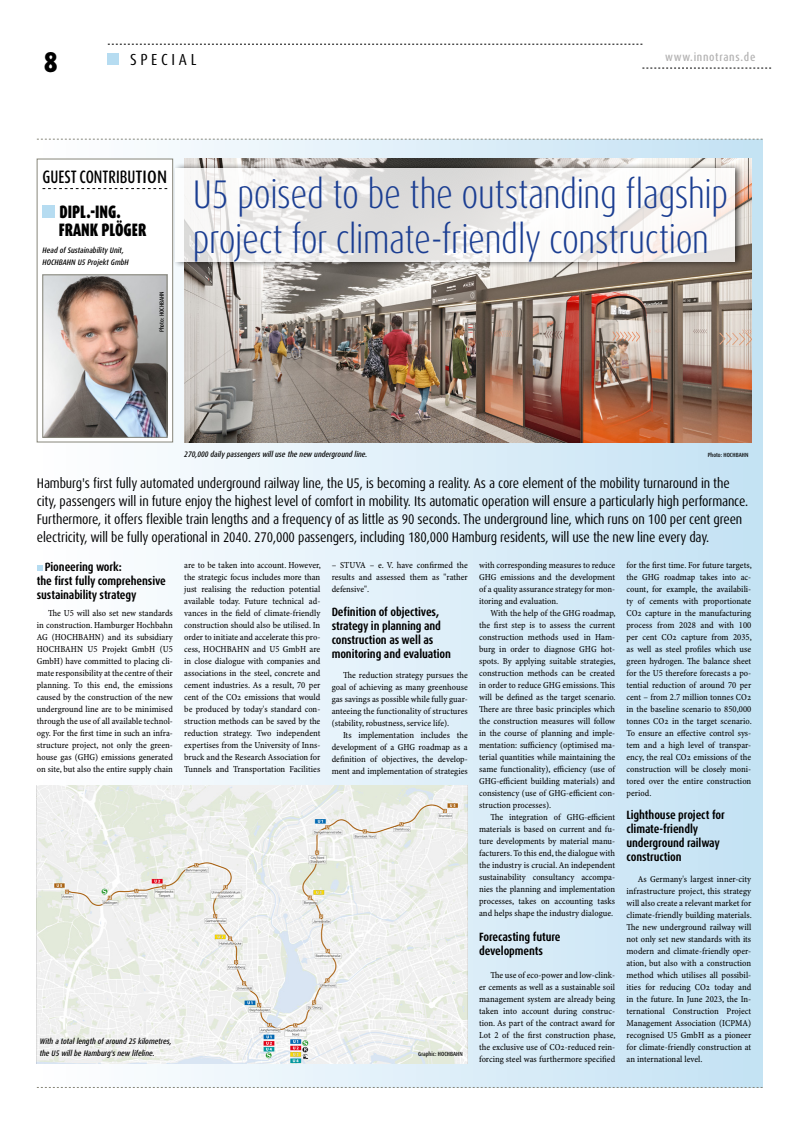
<style>
.page{position:relative;width:808px;height:1134px;background:#fff}
.page>*{position:absolute;margin:0;border:0;box-sizing:border-box;transform-origin:0 0}
.t1{font:300 condensed 40px/45px "Dax OT";letter-spacing:-.01em;color:#1b3e92;scale:.95 1}
.t2{font:900 condensed 28.7px "Dax OT";color:#000}
.t3{font:900 condensed 18px/17.7px "Dax OT";color:#000;scale:.85 1}
.t4{font:500 condensed 18px "Dax OT";color:#000;scale:.85 1}
.t5{font:condensed 16px "Dax OT";letter-spacing:.23em;color:#000}
.t6{font:condensed 14px/18px "Dax OT";letter-spacing:-.01em;color:#000}
.t7{font:700 condensed 12px/14px "Dax OT";letter-spacing:-.01em;color:#000}
.t8{font:500 condensed 11.6px "Dax OT";letter-spacing:.06em;color:#b3b2b2}
.t9{font:9.2px/12px "Minion Pro Cn Capt";color:#000;text-align:justify}
.t10{font:italic 500 condensed 8px/12px "Dax OT";color:#000}
.t11{font:500 condensed 6px "Dax OT";color:#000}
</style>
<div class="page">
<div style="left:108px;top:53px;width:11px;height:12px;background:#b6dcf1"></div>
<svg style="left:108px;top:44px;width:534px;height:1px"></svg>
<svg style="left:642px;top:68px;width:129px;height:1px"></svg>
<div style="left:37px;top:140px;width:726px;height:947px;background:linear-gradient(to right,#fefefe,#c4e1f3)"></div>
<svg style="left:37px;top:565px;width:6px;height:6px"></svg>
<svg style="left:37px;top:139px;width:726px;height:1px"></svg>
<svg style="left:37px;top:1087px;width:726px;height:1px"></svg>
<div style="left:37px;top:159px;width:136px;height:283px;background:#fff;border:1px solid #87867a"></div>
<img style="left:45px;top:277px;width:120px;height:159px">
<div style="left:43px;top:275px;width:124px;height:163px;border:1px solid #87867a"></div>
<svg style="left:43px;top:188px;width:124px;height:1px"></svg>
<div style="left:43px;top:206px;width:12px;height:12px;background:#b6dcf1"></div>
<img style="left:184px;top:159px;width:567px;height:283px">
<div style="left:172px;top:162px;width:572px;height:106px;background:#000;opacity:.75"></div>
<svg style="left:176px;top:168px;width:559px;height:94px"></svg>
<img style="left:37px;top:785px;width:431px;height:279px">
<h2 class="t2" style="left:44px;top:44px;width:16px">8</h2>
<p class="t8" style="left:665px;top:50px;width:92px">www.innotrans.de</p>
<h3 class="t5" style="left:130px;top:49px;width:68px">SPECIAL</h3>
<h3 class="t4" style="left:43px;top:165px;width:148px">GUEST CONTRIBUTION</h3>
<h3 class="t3" style="left:59px;top:203px;width:105px">DIPL.-ING.<br>FRANK PLÖGER</h3>
<p class="t10" style="left:43px;top:245px;width:88px">Head of Sustainability Unit,<br>HOCHBAHN U5 Projekt GmbH</p>
<p class="t11" style="left:158px;top:332px;width:42px;rotate:-90deg">Photo: HOCHBAHN</p>
<h1 class="t1" style="left:193px;top:172px;width:565px">U5 poised to be the outstanding flagship project for climate-friendly construction</h1>
<p class="t10" style="left:184px;top:448px;width:185px">270,000 daily passengers will use the new underground line.</p>
<p class="t11" style="left:708px;top:451px;width:42px">Photo: HOCHBAHN</p>
<p class="t6" style="left:37px;top:474px;width:713px">Hamburg's first fully automated underground railway line, the U5, is becoming a reality. As a core element of the mobility turnaround in the city, passengers will in future enjoy the highest level of comfort in mobility. Its automatic operation will ensure a particularly high performance.<br>Furthermore, it offers flexible train lengths and a frequency of as little as 90 seconds. The underground line, which runs on 100 per cent green electricity, will be fully operational in 2040. 270,000 passengers, including 180,000 Hamburg residents, will use the new line every day.</p>
<h3 class="t7" style="left:37px;top:560px;width:131px;text-indent:8px">Pioneering work:<br>the first fully comprehensive sustainability strategy</h3>
<p class="t9" style="left:37px;top:608px;width:138px;text-indent:11px">The U5 will also set new standards in construction. Hamburger Hochbahn AG (HOCHBAHN) and its subsidiary HOCHBAHN U5 Projekt GmbH (U5<br>GmbH) have committed to placing cli&shy;mate responsibility at the centre of their planning. To this end, the emissions caused by the construction of the new underground line are to be minimised through the use of all available technol&shy;ogy. For the first time in such an infra&shy;structure project, not only the green&shy;house gas (GHG) emissions generated on site, but also the entire supply chain</p>
<p class="t10" style="left:40px;top:1035px;width:133px">With a total length of around 25 kilometres, the U5 will be Hamburg's new lifeline.</p>
<p class="t9" style="left:184px;top:560px;width:138px">are to be taken into account. However, the strategic focus includes more than just realising the reduction potential available today. Future technical ad&shy;vances in the field of climate-friendly construction should also be utilised. In order to initiate and accelerate this pro&shy;cess, HOCHBAHN and U5 GmbH are in close dialogue with companies and associations in the steel, concrete and cement industries. As a result, 70 per cent of the CO2 emissions that would be produced by today's standard con&shy;struction methods can be saved by the reduction strategy. Two independent expertises from the University of Inns&shy;bruck and the Research Association for Tunnels and Transportation Facilities</p>
<p class="t9" style="left:479px;top:560px;width:138px">with corresponding measures to reduce GHG emissions and the development of a quality assurance strategy for mon&shy;itoring and evaluation.</p>
<p class="t9" style="left:332px;top:560px;width:138px">– STUVA – e. V. have confirmed the results and assessed them as "rather defensive".</p>
<h3 class="t7" style="left:332px;top:605px;width:121px">Definition of objectives, strategy in planning and construction as well as monitoring and evaluation</h3>
<p class="t9" style="left:332px;top:670px;width:138px;text-indent:11px">The reduction strategy pursues the goal of achieving as many greenhouse gas savings as possible while fully guar&shy;anteeing the functionality of structures (stability, robustness, service life).</p>
<p class="t9" style="left:332px;top:730px;width:138px;text-indent:11px">Its implementation includes the development of a GHG roadmap as a definition of objectives, the develop&shy;ment and implementation of strategies</p>
<p class="t9" style="left:479px;top:608px;width:138px;text-indent:11px">With the help of the GHG roadmap, the first step is to assess the current construction methods used in Ham&shy;burg in order to diagnose GHG hot&shy;spots. By applying suitable strategies, construction methods can be created in order to reduce GHG emissions. This will be defined as the target scenario.<br>There are three basic principles which the construction measures will follow in the course of planning and imple&shy;mentation: sufficiency (optimised ma&shy;terial quantities while maintaining the same functionality), efficiency (use of GHG-efficient building materials) and consistency (use of GHG-efficient con&shy;struction processes).</p>
<p class="t9" style="left:479px;top:812px;width:138px;text-indent:11px">The integration of GHG-efficient materials is based on current and fu&shy;ture developments by material manu&shy;facturers. To this end, the dialogue with the industry is crucial. An independent sustainability consultancy accompa&shy;nies the planning and implementation processes, takes on accounting tasks and helps shape the industry dialogue.</p>
<h3 class="t7" style="left:479px;top:930px;width:83px">Forecasting future developments</h3>
<p class="t9" style="left:479px;top:970px;width:138px;text-indent:11px">The use of eco-power and low-clink&shy;er cements as well as a sustainable soil management system are already being taken into account during construc&shy;tion. As part of the contract award for Lot 2 of the first construction phase, the exclusive use of CO2-reduced rein&shy;forcing steel was furthermore specified</p>
<p class="t11" style="left:418px;top:1050px;width:46px">Graphic: HOCHBAHN</p>
<p class="t9" style="left:626px;top:560px;width:127px">for the first time. For future targets, the GHG roadmap takes into ac&shy;count, for example, the availabili&shy;ty of cements with proportionate CO2 capture in the manufacturing process from 2028 and with 100 per cent CO2 capture from 2035, as well as steel profiles which use green hydrogen. The balance sheet for the U5 therefore forecasts a po&shy;tential reduction of around 70 per cent – from 2.7 million tonnes CO2 in the baseline scenario to 850,000 tonnes CO2 in the target scenario.<br>To ensure an effective control sys&shy;tem and a high level of transpar&shy;ency, the real CO2 emissions of the construction will be closely moni&shy;tored over the entire construction period.</p>
<h3 class="t7" style="left:626px;top:808px;width:100px">Lighthouse project for climate-friendly underground railway construction</h3>
<p class="t9" style="left:626px;top:874px;width:127px;text-indent:11px">As Germany's largest inner-city infrastructure project, this strategy will also create a relevant market for climate-friendly building materials.<br>The new underground railway will not only set new standards with its modern and climate-friendly oper&shy;ation, but also with a construction method which utilises all possibil&shy;ities for reducing CO2 today and in the future. In June 2023, the In&shy;ternational Construction Project Management Association (ICPMA) recognised U5 GmbH as a pioneer for climate-friendly construction at an international level.</p>
</div>
